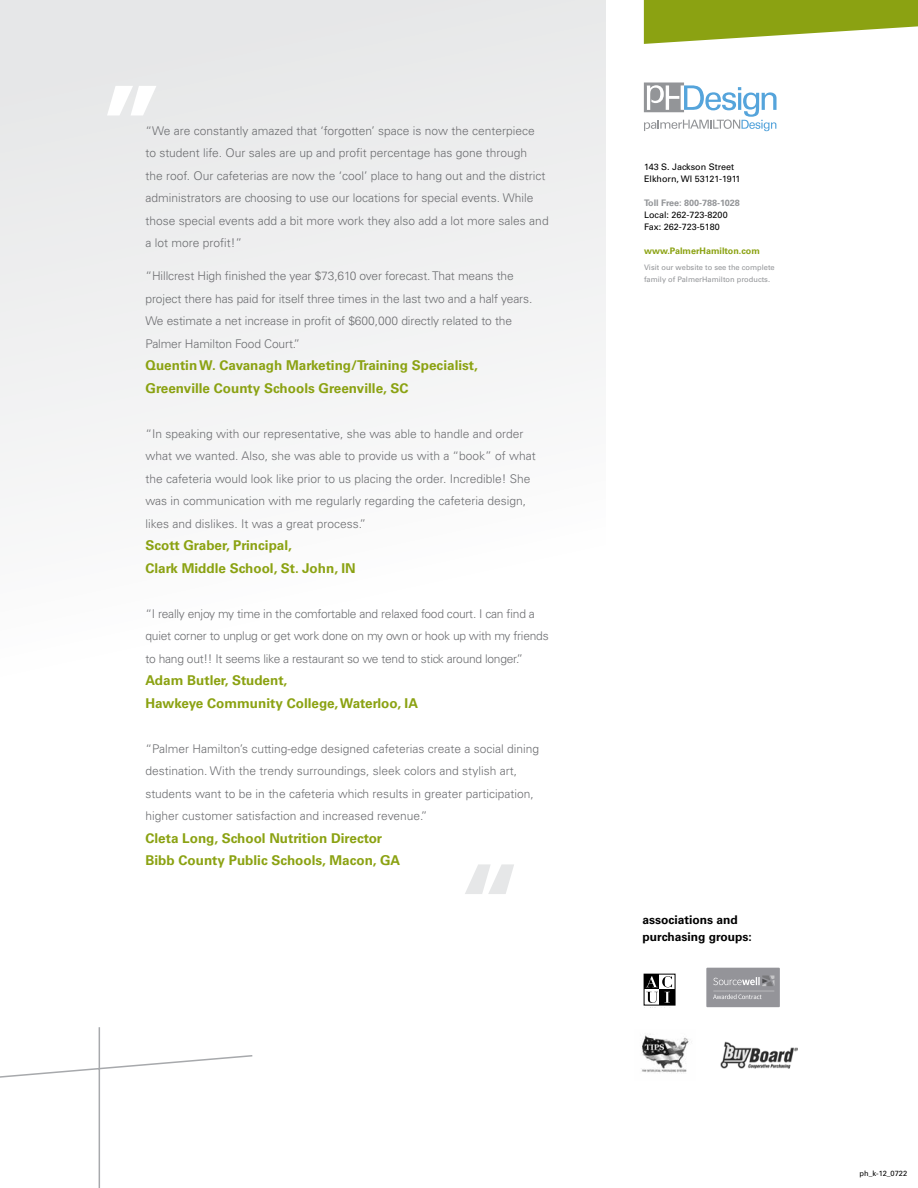
<style>
.page{position:relative;width:918px;height:1188px;background:#fff}
.page>*{position:absolute;margin:0;border:0;box-sizing:border-box;transform-origin:0 0}
.t1{font:700 120px "Univers";color:#fff}
.t2{font:700 120px "Univers";color:#e6e7e8}
.t3{font:700 13.5px/22.5px "Univers";color:#8ba212}
.t4{font:300 12px/22.5px "Univers";color:#6d6e71}
.t5{font:300 12px/22.5px "Univers";letter-spacing:-.02em;color:#6d6e71}
.t6{font:700 12px/16.5px "Univers";color:#000}
.t7{font:9px/12px "Univers";color:#000}
.t8{font:700 9px "Univers";color:#8ba212}
.t9{font:700 9px "Univers";color:#939598}
.t10{font:7.5px/12px "Univers";color:#939598}
.t11{font:7.5px "Univers";color:#000}
</style>
<div class="page">
<div style="left:0;top:0;width:605px;height:955px;background:linear-gradient(to bottom,#e7e8e9,#fff)"></div>
<svg style="left:644px;top:0;width:274px;height:44px"></svg>
<div style="left:660px;top:990px;width:15px;height:15px;background:#000"></div>
<svg style="left:646px;top:976px;width:26px;height:27px"></svg>
<div style="left:644px;top:974px;width:32px;height:32px;border:1px solid #000"></div>
<img style="left:641px;top:1034px;width:48px;height:39px">
<img style="left:721px;top:1041px;width:76px;height:27px">
<div style="left:706px;top:968px;width:74px;height:39px;background:#949499"></div>
<svg style="left:713px;top:976px;width:61px;height:23px"></svg>
<svg style="left:0;top:1027px;width:253px;height:161px"></svg>
<svg style="left:644px;top:82px;width:133px;height:49px"></svg>
<h1 class="t1" style="left:99px;top:60px;width:68px">”</h1>
<p class="t4" style="left:146px;top:119px;width:405px">“We are constantly amazed that ‘forgotten’ space is now the centerpiece<br>to student life. Our sales are up and profit percentage has gone through<br>the roof. Our cafeterias are now the ‘cool’ place to hang out and the district administrators are choosing to use our locations for special events. While those special events add a bit more work they also add a lot more sales and a lot more profit!”</p>
<p class="t4" style="left:146px;top:265px;width:388px">“Hillcrest High finished the year $73,610 over forecast. That means the project there has paid for itself three times in the last two and a half years.<br>We estimate a net increase in profit of $600,000 directly related to the Palmer Hamilton Food Court.”</p>
<p class="t3" style="left:146px;top:354px;width:334px">Quentin W. Cavanagh Marketing/Training Specialist,<br>Greenville County Schools Greenville, SC</p>
<p class="t4" style="left:146px;top:422px;width:392px">“In speaking with our representative, she was able to handle and order what we wanted. Also, she was able to provide us with a “book” of what the cafeteria would look like prior to us placing the order. Incredible! She was in communication with me regularly regarding the cafeteria design, likes and dislikes. It was a great process.”</p>
<p class="t3" style="left:146px;top:534px;width:212px">Scott Graber, Principal,<br>Clark Middle School, St. John, IN</p>
<p class="t5" style="left:146px;top:602px;width:405px">“I really enjoy my time in the comfortable and relaxed food court. I can find a quiet corner to unplug or get work done on my own or hook up with my friends to hang out!! It seems like a restaurant so we tend to stick around longer.”</p>
<p class="t3" style="left:146px;top:669px;width:274px">Adam Butler, Student,<br>Hawkeye Community College, Waterloo, IA</p>
<p class="t4" style="left:146px;top:737px;width:395px">“Palmer Hamilton’s cutting-edge designed cafeterias create a social dining destination. With the trendy surroundings, sleek colors and stylish art, students want to be in the cafeteria which results in greater participation, higher customer satisfaction and increased revenue.”</p>
<p class="t3" style="left:146px;top:827px;width:256px">Cleta Long, School Nutrition Director<br>Bibb County Public Schools, Macon, GA</p>
<h1 class="t2" style="left:457px;top:838px;width:68px">“</h1>
<p class="t7" style="left:644px;top:161px;width:98px">143 S. Jackson Street<br>Elkhorn, WI 53121-1911</p>
<p class="t9" style="left:644px;top:197px;width:97px">Toll Free: 800-788-1028</p>
<p class="t7" style="left:644px;top:209px;width:85px">Local: 262-723-8200<br>Fax: 262-723-5180</p>
<p class="t8" style="left:644px;top:245px;width:117px">www.PalmerHamilton.com</p>
<p class="t10" style="left:644px;top:262px;width:132px">Visit our website to see the complete family of PalmerHamilton products.</p>
<p class="t6" style="left:643px;top:912px;width:111px">associations and purchasing groups:</p>
<p class="t11" style="left:860px;top:1169px;width:49px">ph_k-12_0722</p>
</div>
